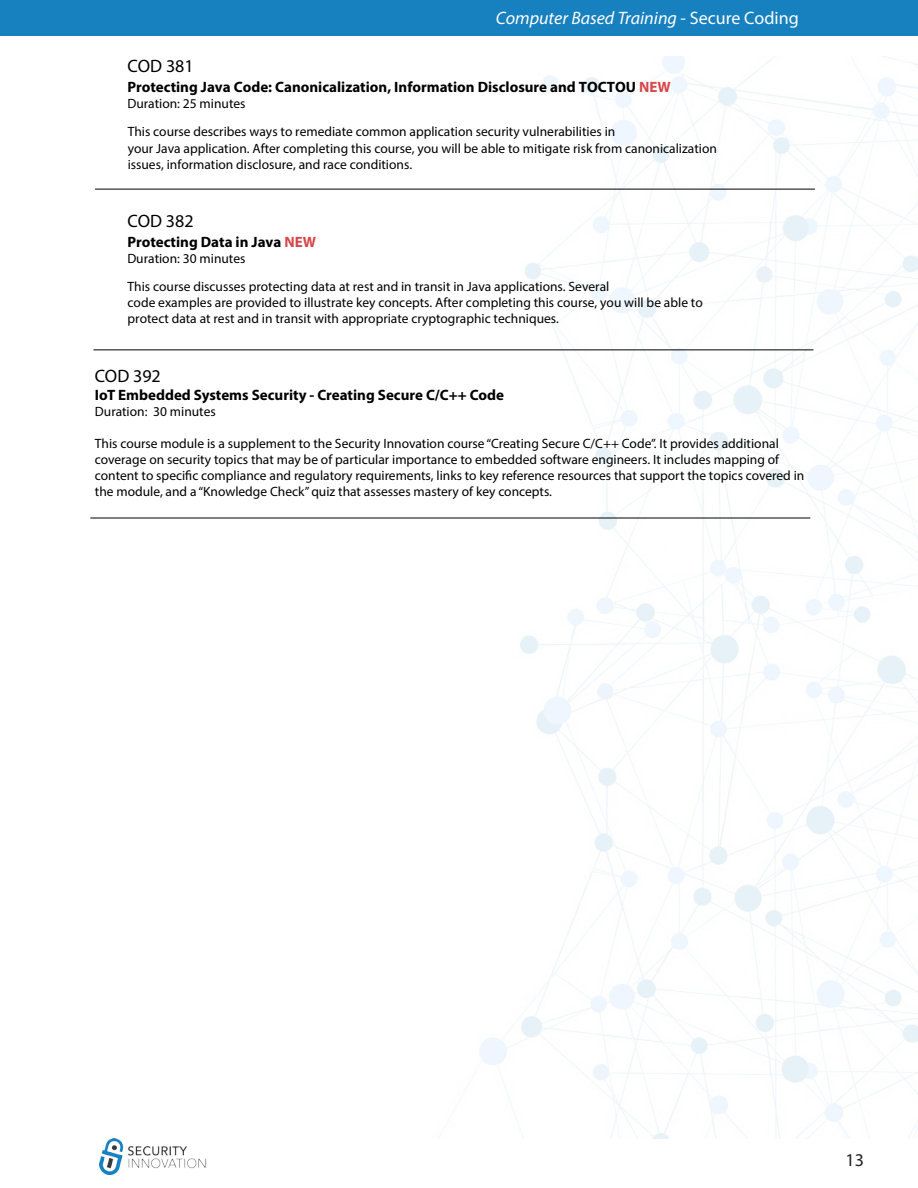
<style>
.page{position:relative;width:918px;height:1188px;background:#fff}
.page>*{position:absolute;margin:0;border:0;box-sizing:border-box;transform-origin:0 0}
.t1{font:italic 18px "Myriad Pro";color:#fdfdfd}
.t2{font:18px "Myriad Pro";color:#000}
.t3{font:18px "Myriad Pro";color:#231f20}
.t4{font:700 15px "Myriad Pro";color:#000}
.t5{font:13.5px/16.2px "Myriad Pro";color:#000}
.s1{font-style:normal}
.s2{color:#d6484b}
</style>
<div class="page">
<img style="left:99px;top:1139px;width:108px;height:35px">
<img style="left:410px;top:57px;width:507px;height:1082px">
<div style="left:0;top:0;width:918px;height:36px;background:#1780bf"></div>
<hr style="left:95px;top:189px;width:720px;height:1px;background:#000">
<hr style="left:93px;top:350px;width:720px;height:1px;background:#000">
<hr style="left:90px;top:518px;width:720px;height:1px;background:#000">
<h1 class="t1" style="left:496px;top:6px;width:304px">Computer Based Training <span class="s1">- Secure Coding</span></h1>
<h1 class="t2" style="left:127px;top:55px;width:68px">COD 381</h1>
<p class="t4" style="left:127px;top:77px;width:545px">Protecting Java Code: Canonicalization, Information Disclosure and TOCTOU <span class="s2">NEW</span></p>
<p class="t5" style="left:127px;top:89px;width:489px;line-height:28.2px">Duration: 25 minutes<br>This course describes ways to remediate common application security vulnerabilities in</p>
<p class="t5" style="left:128px;top:140px;width:591px">your Java application. After completing this course, you will be able to mitigate risk from canonicalization issues, information disclosure, and race conditions.</p>
<h1 class="t2" style="left:127px;top:210px;width:68px">COD 382</h1>
<p class="t4" style="left:127px;top:232px;width:190px">Protecting Data in Java <span class="s2">NEW</span></p>
<p class="t5" style="left:127px;top:245px;width:484px;line-height:27.5px">Duration: 30 minutes<br>This course discusses protecting data at rest and in transit in Java applications. Several</p>
<p class="t5" style="left:128px;top:294px;width:577px">code examples are provided to illustrate key concepts. After completing this course, you will be able to protect data at rest and in transit with appropriate cryptographic techniques.</p>
<h1 class="t2" style="left:95px;top:365px;width:67px">COD 392</h1>
<p class="t4" style="left:95px;top:386px;width:411px">IoT Embedded Systems Security - Creating Secure C/C++ Code</p>
<p class="t5" style="left:95px;top:403px;width:122px">Duration: 30 minutes</p>
<p class="t5" style="left:95px;top:435px;width:711px">This course module is a supplement to the Security Innovation course “Creating Secure C/C++ Code”. It provides additional coverage on security topics that may be of particular importance to embedded software engineers. It includes mapping of content to specific compliance and regulatory requirements, links to key reference resources that support the topics covered in the module, and a “Knowledge Check” quiz that assesses mastery of key concepts.</p>
<h1 class="t3" style="left:846px;top:1148px;width:20px">13</h1>
</div>
